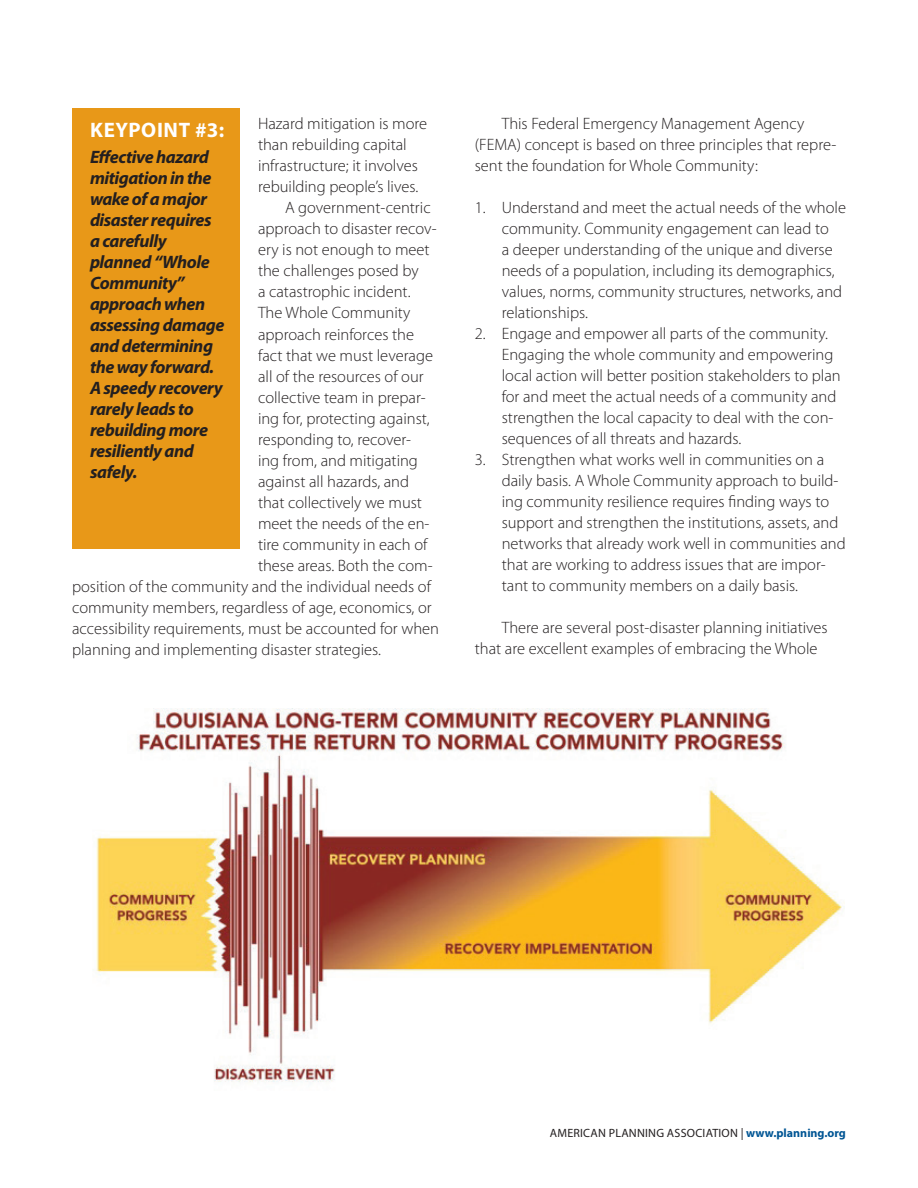
<style>
.page{position:relative;width:918px;height:1188px;background:#fff}
.page>*{position:absolute;margin:0;border:0;box-sizing:border-box;transform-origin:0 0}
.t1{font:700 21px "Myriad Pro";letter-spacing:.03em;color:#fff}
.t2{font:italic 700 18px/21px "Myriad Pro";letter-spacing:-.025em;color:#231f20}
.t3{font:300 16.5px/21px "Myriad Pro";color:#231f20}
.t4{font:12px "Myriad Pro";letter-spacing:.02em;color:#231f20}
.s1{font-weight:700;color:#005594}
</style>
<div class="page">
<div style="left:72px;top:108px;width:168px;height:441px;background:#e89818"></div>
<img style="left:96px;top:709px;width:749px;height:373px">
<p class="t3" style="left:258px;top:114px;width:171px">Hazard mitigation is more</p>
<p class="t3" style="left:258px;top:135px;width:150px">than rebuilding capital</p>
<p class="t3" style="left:258px;top:156px;width:161px">infrastructure; it involves</p>
<p class="t3" style="left:258px;top:177px;width:162px">rebuilding people’s lives.</p>
<p class="t3" style="left:285px;top:198px;width:147px">A government-centric</p>
<p class="t3" style="left:258px;top:219px;width:180px">approach to disaster recov-</p>
<p class="t3" style="left:258px;top:240px;width:173px">ery is not enough to meet</p>
<p class="t3" style="left:258px;top:261px;width:162px">the challenges posed by</p>
<p class="t3" style="left:258px;top:282px;width:154px">a catastrophic incident.</p>
<p class="t3" style="left:258px;top:303px;width:154px">The Whole Community</p>
<p class="t3" style="left:258px;top:324px;width:158px">approach reinforces the</p>
<p class="t3" style="left:258px;top:345px;width:177px">fact that we must leverage</p>
<p class="t3" style="left:258px;top:366px;width:167px">all of the resources of our</p>
<p class="t3" style="left:258px;top:387px;width:169px">collective team in prepar-</p>
<p class="t3" style="left:258px;top:408px;width:173px">ing for, protecting against,</p>
<p class="t3" style="left:258px;top:429px;width:155px">responding to, recover-</p>
<p class="t3" style="left:258px;top:450px;width:161px">ing from, and mitigating</p>
<p class="t3" style="left:258px;top:471px;width:153px">against all hazards, and</p>
<p class="t3" style="left:258px;top:492px;width:166px">that collectively we must</p>
<p class="t3" style="left:258px;top:513px;width:173px">meet the needs of the en-</p>
<p class="t3" style="left:258px;top:534px;width:171px">tire community in each of</p>
<p class="t3" style="left:258px;top:555px;width:176px">these areas. Both the com-</p>
<p class="t3" style="left:72px;top:576px;width:361px">position of the community and the individual needs of</p>
<p class="t3" style="left:72px;top:597px;width:361px">community members, regardless of age, economics, or</p>
<p class="t3" style="left:72px;top:618px;width:369px">accessibility requirements, must be accounted for when</p>
<p class="t3" style="left:72px;top:639px;width:310px">planning and implementing disaster strategies.</p>
<p class="t1" style="left:90px;top:118px;width:136px">KEYPOINT #3:</p>
<p class="t2" style="left:90px;top:146px;width:136px">Effective hazard mitigation in the wake of a major disaster requires a carefully planned “Whole<br>Community” approach when assessing damage and determining the way forward.<br>A speedy recovery rarely leads to rebuilding more resiliently and safely.</p>
<p class="t3" style="left:475px;top:114px;width:363px;text-indent:27px">This Federal Emergency Management Agency (FEMA) concept is based on three principles that repre&shy;sent the foundation for Whole Community:</p>
<p class="t3" style="left:502px;top:198px;width:346px;text-indent:-27px">1. Understand and meet the actual needs of the whole community. Community engagement can lead to<br>a deeper understanding of the unique and diverse needs of a population, including its demographics, values, norms, community structures, networks, and relationships.</p>
<p class="t3" style="left:502px;top:324px;width:340px;text-indent:-27px">2. Engage and empower all parts of the community.<br>Engaging the whole community and empowering local action will better position stakeholders to plan for and meet the actual needs of a community and strengthen the local capacity to deal with the con&shy;sequences of all threats and hazards.</p>
<p class="t3" style="left:502px;top:450px;width:345px;text-indent:-27px">3. Strengthen what works well in communities on a daily basis. A Whole Community approach to build&shy;ing community resilience requires finding ways to support and strengthen the institutions, assets, and networks that already work well in communities and that are working to address issues that are impor&shy;tant to community members on a daily basis.</p>
<p class="t3" style="left:475px;top:618px;width:355px;text-indent:27px">There are several post-disaster planning initiatives that are excellent examples of embracing the Whole</p>
<p class="t4" style="left:550px;top:1127px;width:298px">AMERICAN PLANNING ASSOCIATION | <span class="s1">www.planning.org</span></p>
</div>
